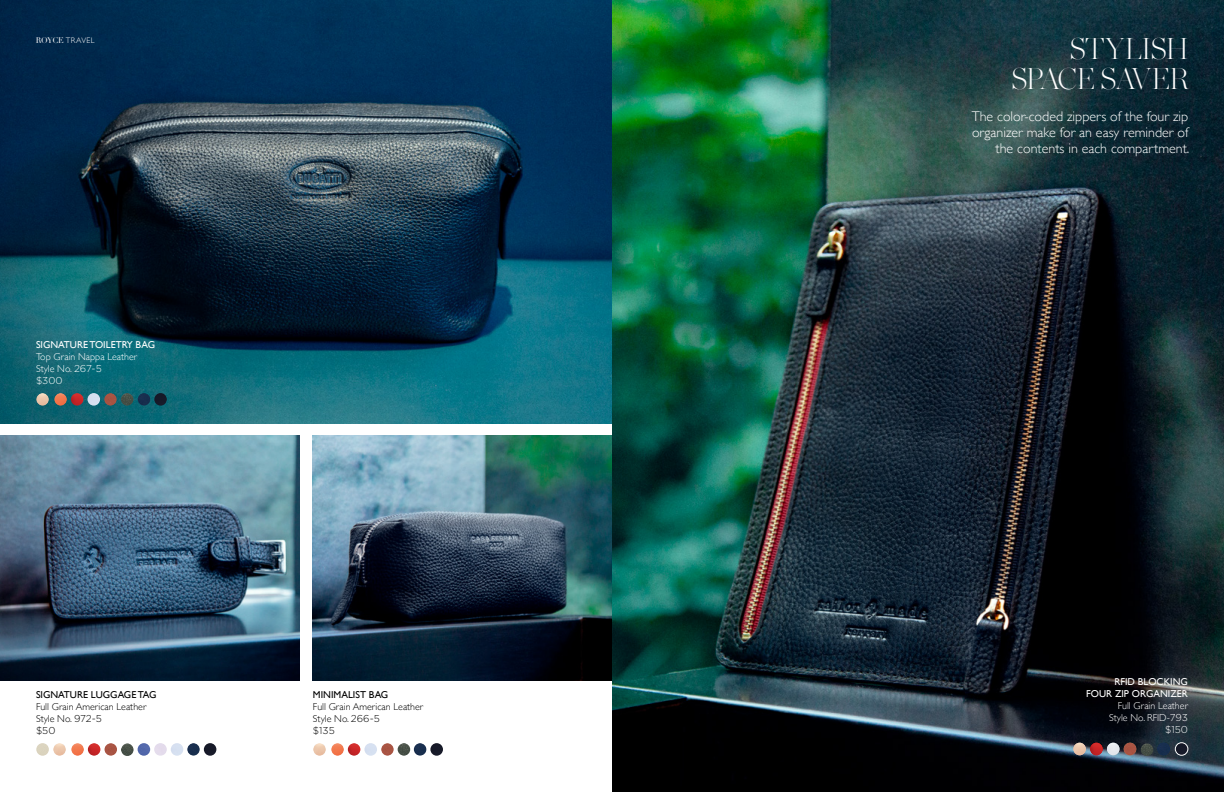
<style>
.page{position:relative;width:1224px;height:792px;background:#fff}
.page>*{position:absolute;margin:0;border:0;box-sizing:border-box;transform-origin:0 0}
.t1{font:30px/30px "Chronicle Fine";letter-spacing:-.035em;color:#fff;text-align:right}
.t2{font:300 14px/16px "Gill Sans";color:#fff;text-align:right}
.t3{font:300 10px/12px "Gill Sans";color:#000}
.t4{font:300 10px/12px "Gill Sans";color:#fff}
.t5{font:10px/12px "Gill Sans";color:#fff;text-align:right}
.t6{font:10px "Gill Sans";color:#000}
.t7{font:300 10px "Gotham HTF";color:#fff}
.t8{font:300 10px "Gotham HTF";color:#000}
.t9{font:300 8px "Gill Sans";letter-spacing:.045em;color:#fff}
.s1{font-family:"Didot";font-weight:400}
.s2{font-family:"Gotham HTF"}
</style>
<div class="page">
<img style="left:0;top:0;width:612px;height:424px">
<img style="left:0;top:436px;width:300px;height:245px">
<img style="left:312px;top:436px;width:300px;height:245px">
<img style="left:612px;top:0;width:612px;height:792px">
<svg style="left:36px;top:743px;width:180px;height:13px"></svg>
<svg style="left:313px;top:743px;width:130px;height:13px"></svg>
<svg style="left:36px;top:393px;width:131px;height:13px;background:#576569"></svg>
<svg style="left:1073px;top:743px;width:115px;height:13px"></svg>
<p class="t9" style="left:36px;top:34px;width:60px"><span class="s1">ROYCE</span> TRAVEL</p>
<h1 class="t1" style="left:1011px;top:32px;width:179px">STYLISH<br>SPACE SAVER</h1>
<p class="t2" style="left:972px;top:108px;width:219px">The color-coded zippers of the four zip organizer make for an easy reminder of the contents in each compartment.</p>
<p class="t5" style="left:36px;top:339px;width:121px">SIGNATURE TOILETRY BAG</p>
<p class="t4" style="left:36px;top:350px;width:103px">Top Grain Nappa Leather<br>Style No. <span class="s2">267-5</span></p>
<p class="t7" style="left:36px;top:375px;width:28px">$300</p>
<p class="t6" style="left:36px;top:689px;width:122px">SIGNATURE LUGGAGE TAG</p>
<p class="t3" style="left:36px;top:701px;width:112px">Full Grain American Leather<br>Style No. <span class="s2">972-5</span></p>
<p class="t8" style="left:36px;top:725px;width:21px">$50</p>
<p class="t6" style="left:313px;top:689px;width:77px">MINIMALIST BAG</p>
<p class="t3" style="left:313px;top:701px;width:112px">Full Grain American Leather<br>Style No. <span class="s2">266-5</span></p>
<p class="t8" style="left:313px;top:725px;width:23px">$135</p>
<p class="t5" style="left:1086px;top:676px;width:103px">RFID BLOCKING<br>FOUR ZIP ORGANIZER</p>
<p class="t4" style="left:1109px;top:700px;width:80px;text-align:right">Full Grain Leather<br>Style No. RFID-<span class="s2">793</span></p>
<p class="t7" style="left:1165px;top:724px;width:24px">$150</p>
</div>
